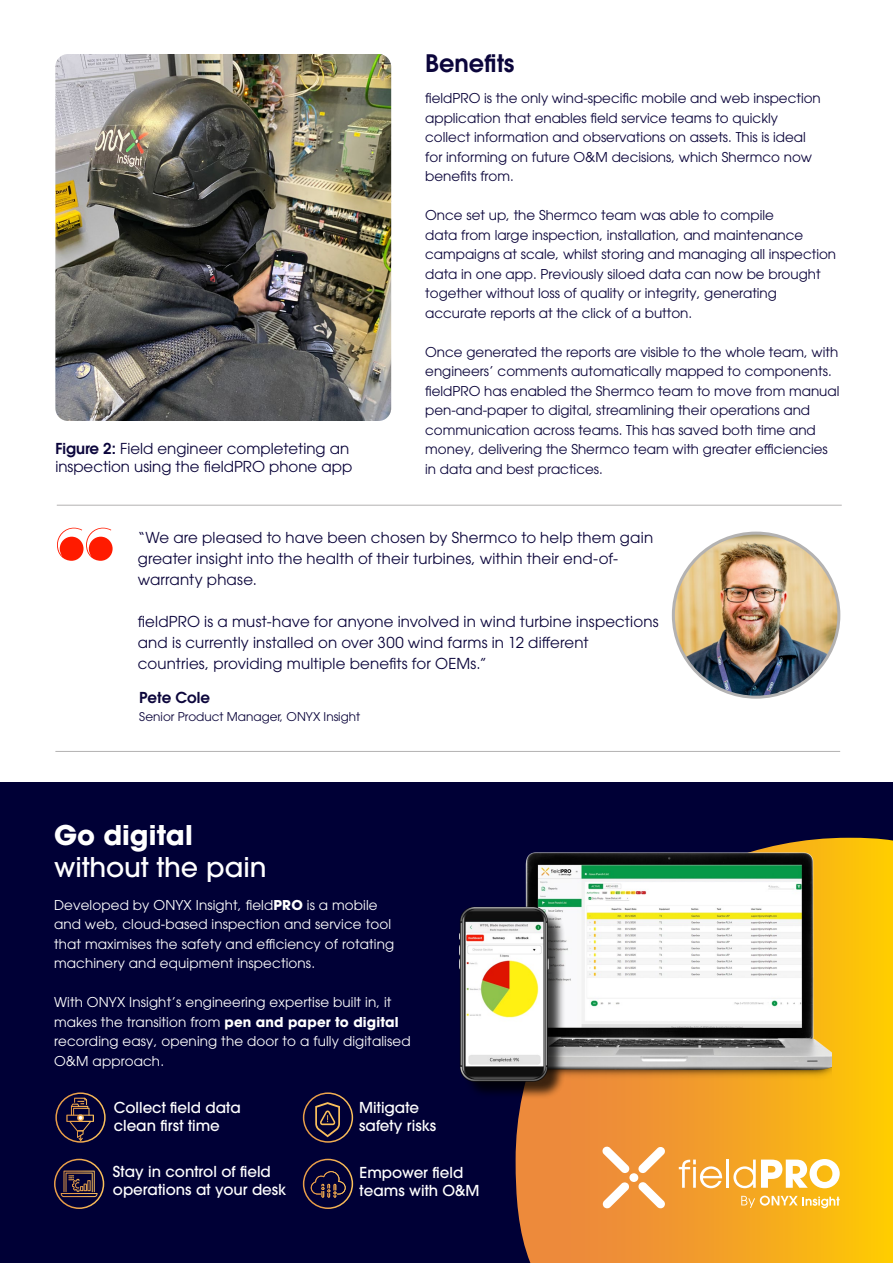
<style>
.page{position:relative;width:893px;height:1263px;background:#fff}
.page>*{position:absolute;margin:0;border:0;box-sizing:border-box;transform-origin:0 0}
.t1{font:500 27px "ITC Avant Garde Pro";color:#fff}
.t2{font:700 27px "ITC Avant Garde Pro";color:#fff}
.t3{font:600 24px "ITC Avant Garde Std";color:#0b053b}
.t4{font:15px/21px "ITC Avant Garde Std";letter-spacing:.01em;color:#0b053b}
.t5{font:500 15px/18px "ITC Avant Garde Pro";color:#fff}
.t6{font:600 15px "ITC Avant Garde Std";color:#0b053b}
.t7{font:13.5px/19.5px "ITC Avant Garde Std";color:#0b053b}
.t8{font:13.5px/19.5px "ITC Avant Garde Pro";letter-spacing:.01em;color:#fff}
.t9{font:12px "ITC Avant Garde Std";color:#0b053b}
.t10{font:500 9.45px "ITC Avant Garde Pro";color:#fff;scale:.92 1}
.s1{font-weight:600}
.s2{font-weight:700}
</style>
<div class="page">
<div style="left:0;top:782px;width:893px;height:481px;background:#000036"></div>
<hr style="left:57px;top:505px;width:785px;height:1px;background:#b3b2b2">
<svg style="left:57px;top:528px;width:56px;height:33px"></svg>
<img style="left:673px;top:533px;width:166px;height:164px">
<hr style="left:55px;top:751px;width:785px;height:1px;background:#b3b2b2">
<img style="left:55px;top:54px;width:336px;height:367px">
<svg style="left:516px;top:838px;width:377px;height:425px;background:#eba220"></svg>
<img style="left:516px;top:848px;width:315px;height:232px">
<div style="left:462px;top:910px;width:104px;height:190px;background:#000;opacity:.75"></div>
<img style="left:459px;top:901px;width:97px;height:186px">
<svg style="left:602px;top:1146px;width:63px;height:63px;background:#f3b170"></svg>
<svg style="left:679px;top:1159px;width:43px;height:30px"></svg>
<hr style="left:726px;top:1159px;width:3px;height:29px;background:#fff">
<svg style="left:733px;top:1159px;width:107px;height:29px;background:#fad68c"></svg>
<svg style="left:741px;top:1195px;width:99px;height:13px"></svg>
<div style="left:55px;top:1092px;width:51px;height:51px;border:2px solid #fff;border-radius:50%"></div>
<svg style="left:66px;top:1098px;width:28px;height:43px"></svg>
<div style="left:54px;top:1159px;width:50px;height:50px;border:2px solid #fff;border-radius:50%"></div>
<svg style="left:61px;top:1170px;width:37px;height:27px"></svg>
<div style="left:303px;top:1159px;width:50px;height:50px;border:2px solid #fff;border-radius:50%"></div>
<svg style="left:311px;top:1171px;width:35px;height:27px"></svg>
<div style="left:303px;top:1092px;width:50px;height:51px;border:2px solid #fff;border-radius:50%"></div>
<svg style="left:315px;top:1102px;width:25px;height:35px"></svg>
<p class="t4" style="left:55px;top:439px;width:298px;line-height:18px"><span class="s1">Figure 2:</span> Field engineer completeting an inspection using the fieldPRO phone app</p>
<h2 class="t3" style="left:425px;top:47px;width:91px">Benefits</h2>
<p class="t7" style="left:425px;top:88px;width:397px">fieldPRO is the only wind-specific mobile and web inspection application that enables field service teams to quickly collect information and observations on assets. This is ideal for informing on future O&amp;M decisions, which Shermco now benefits from.</p>
<p class="t7" style="left:425px;top:205px;width:412px">Once set up, the Shermco team was able to compile<br>data from large inspection, installation, and maintenance campaigns at scale, whilst storing and managing all inspection data in one app. Previously siloed data can now be brought together without loss of quality or integrity, generating accurate reports at the click of a button.</p>
<p class="t7" style="left:425px;top:342px;width:416px">Once generated the reports are visible to the whole team, with engineers’ comments automatically mapped to components. fieldPRO has enabled the Shermco team to move from manual pen-and-paper to digital, streamlining their operations and communication across teams. This has saved both time and money, delivering the Shermco team with greater efficiencies in data and best practices.</p>
<p class="t4" style="left:138px;top:526px;width:517px">“We are pleased to have been chosen by Shermco to help them gain greater insight into the health of their turbines, within their end-of&shy;warranty phase.</p>
<p class="t4" style="left:138px;top:610px;width:522px">fieldPRO is a must-have for anyone involved in wind turbine inspections and is currently installed on over 300 wind farms in 12 different countries, providing multiple benefits for OEMs.”</p>
<p class="t6" style="left:139px;top:687px;width:72px">Pete Cole</p>
<p class="t9" style="left:139px;top:709px;width:222px">Senior Product Manager, ONYX Insight</p>
<h1 class="t2" style="left:54px;top:817px;width:140px">Go digital</h1>
<h1 class="t1" style="left:54px;top:850px;width:214px">without the pain</h1>
<p class="t8" style="left:54px;top:895px;width:342px">Developed by ONYX Insight, field<span class="s2">PRO</span> is a mobile and web, cloud-based inspection and service tool that maximises the safety and efficiency of rotating machinery and equipment inspections.</p>
<p class="t8" style="left:54px;top:992px;width:358px">With ONYX Insight’s engineering expertise built in, it makes the transition from <span class="s2">pen and paper to digital </span>recording easy, opening the door to a fully digitalised O&amp;M approach.</p>
<p class="t5" style="left:114px;top:1098px;width:128px">Collect field data clean first time</p>
<p class="t5" style="left:113px;top:1163px;width:175px">Stay in control of field operations at your desk</p>
<p class="t5" style="left:360px;top:1163px;width:121px">Empower field teams with O&amp;M</p>
<p class="t5" style="left:359px;top:1098px;width:79px">Mitigate safety risks</p>
<p class="t10" style="left:326px;top:1112px;width:4px">!</p>
</div>
